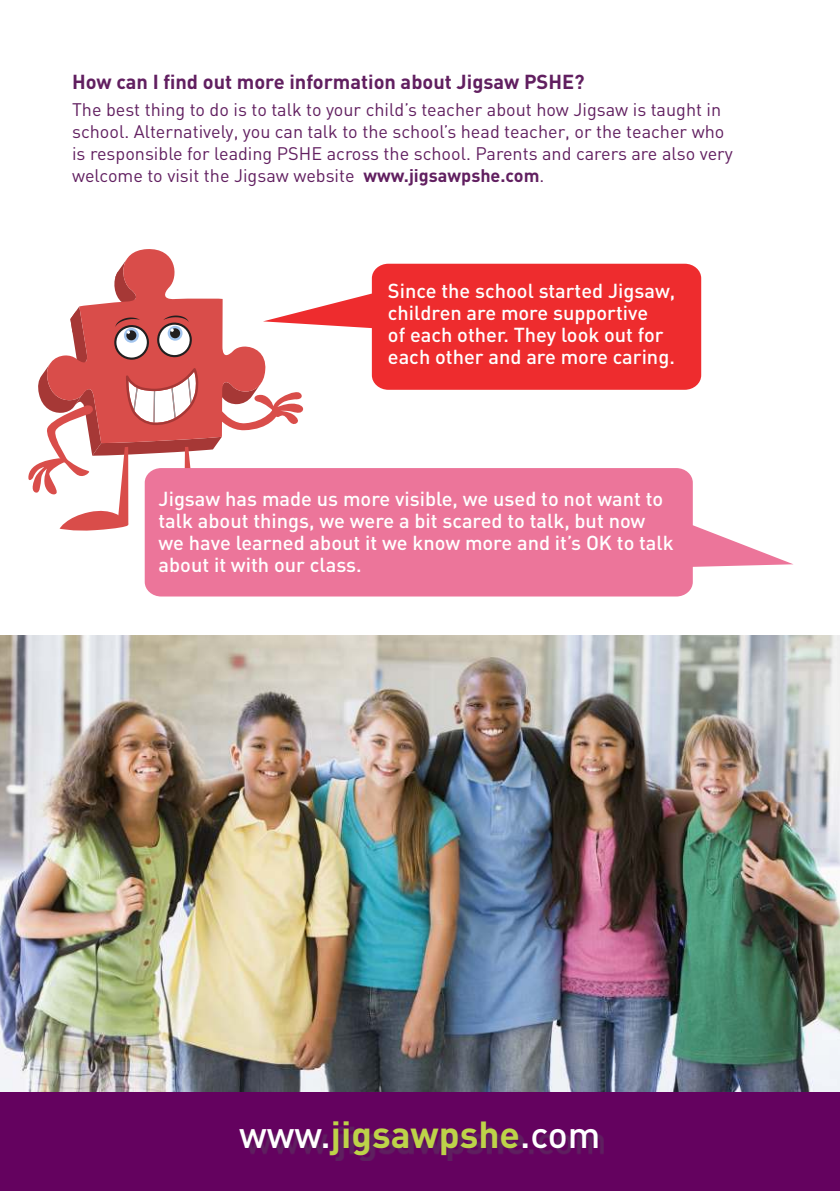
<style>
.page{position:relative;width:840px;height:1191px;background:#fff}
.page>*{position:absolute;margin:0;border:0;box-sizing:border-box;transform-origin:0 0}
.t1{font:700 37.2px "DIN";color:#bdd349}
.t2{font:500 20px/22px "DIN";color:#fff}
.t3{font:700 20px "DIN";color:#611f60}
.t4{font:18px/22px "DIN";color:#611f60}
.s1{font-weight:700}
.s2{font-weight:500;color:#fff}
</style>
<div class="page">
<svg style="left:127px;top:249px;width:43px;height:9px"></svg>
<svg style="left:28px;top:258px;width:276px;height:275px"></svg>
<img style="left:0;top:635px;width:839px;height:457px">
<svg style="left:145px;top:468px;width:648px;height:128px;background:#ee87a7"></svg>
<svg style="left:263px;top:264px;width:437px;height:126px;fill:#ee2c2e"></svg>
<div style="left:0;top:1092px;width:839px;height:99px;background:#64025f"></div>
<div style="left:245px;top:1126px;width:358px;height:34px;background:#5d295f;opacity:.75"></div>
<p class="t3" style="left:72px;top:73px;width:514px">How can I find out more information about Jigsaw PSHE?</p>
<p class="t4" style="left:72px;top:100px;width:662px">The best thing to do is to talk to your child’s teacher about how Jigsaw is taught in school. Alternatively, you can talk to the school’s head teacher, or the teacher who is responsible for leading PSHE across the school. Parents and carers are also very welcome to visit the Jigsaw website <span class="s1">www.jigsawpshe.com</span>.</p>
<p class="t2" style="left:387px;top:282px;width:289px">Since the school started Jigsaw, children are more supportive<br>of each other. They look out for each other and are more caring.</p>
<p class="t2" style="left:158px;top:490px;width:516px">Jigsaw has made us more visible, we used to not want to talk about things, we were a bit scared to talk, but now we have learned about it we know more and it’s OK to talk about it with our class.</p>
<h1 class="t1" style="left:239px;top:1117px;width:362px"><span class="s2">www.</span>jigsawpshe<span class="s2">.com</span></h1>
</div>
